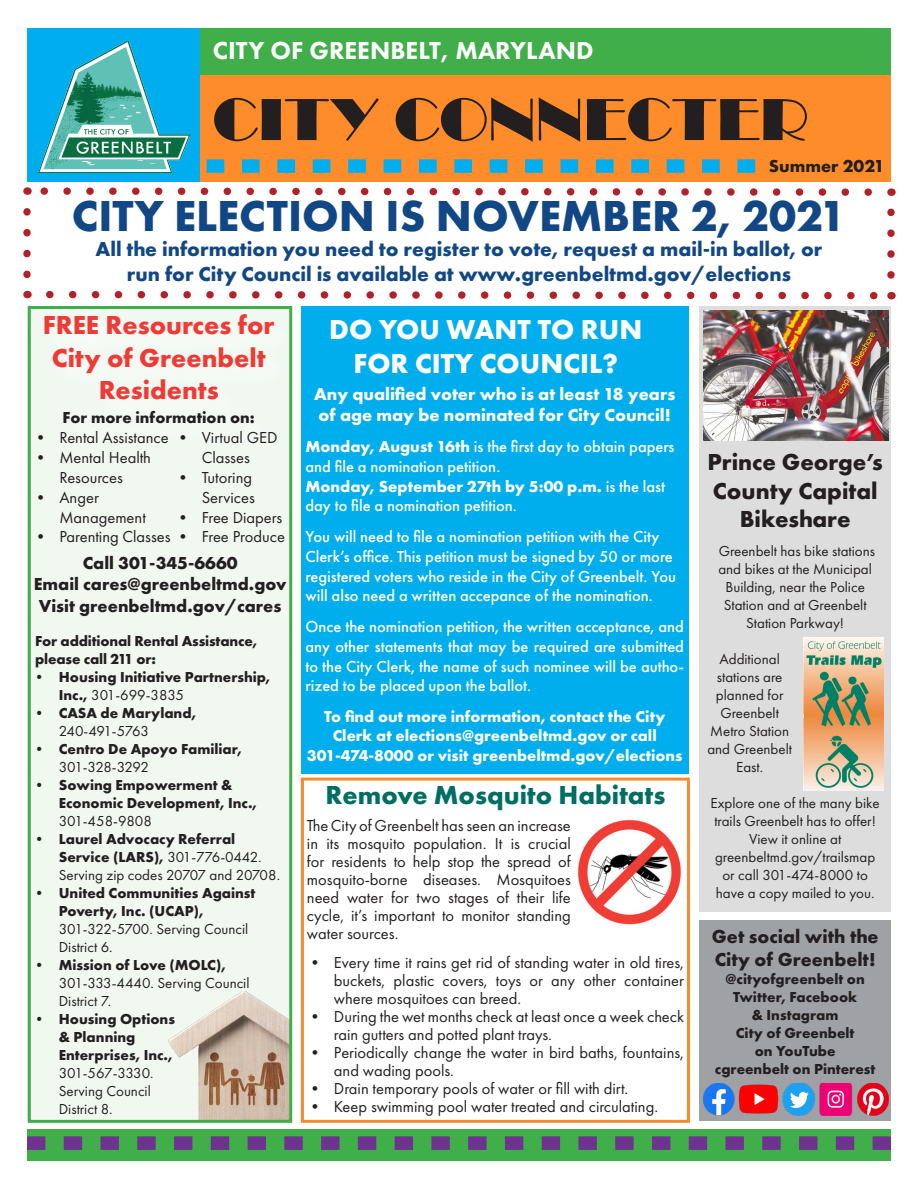
<style>
.page{position:relative;width:918px;height:1188px;background:#fff}
.page>*{position:absolute;margin:0;border:0;box-sizing:border-box;transform-origin:0 0}
.t1{font:61.5px "Broadway";color:#231f20;scale:1.05 1}
.t2{font:700 45px "Futura PT";color:#114785}
.t3{font:700 28.5px/34.2px "Futura PT";color:#fff;text-align:center}
.t4{font:700 27px/32.4px "Futura PT";color:#ee3b36;text-align:center}
.t5{font:700 27px "Futura PT";color:#006e63}
.t6{font:800 25.5px "Futura PT";color:#fff}
.t7{font:700 24px/28.8px "Futura PT";color:#231f20;text-align:center}
.t8{font:700 21px/25.2px "Futura PT";color:#114785;text-align:center}
.t9{font:700 19.5px/23.4px "Futura PT";color:#231f20}
.t10{font:700 18px/21.6px "Futura PT";color:#231f20;text-align:center}
.t11{font:700 18px/21.6px "Futura PT";color:#fff}
.t12{font:16.5px/18px "Futura PT";color:#231f20}
.t13{font:500 16.5px/19.8px "Futura PT";color:#fff}
.t14{font:700 16.5px "Futura PT";color:#231f20}
.t15{font:700 16.35px/19.6px "Futura PT";color:#fff;text-align:center}
.t16{font:15px/18px "Futura PT";color:#231f20}
.t17{font:700 15px/18px "Futura PT";color:#231f20}
.t18{font:15px "Futura PT";letter-spacing:-.035em;color:#231f20}
.t19{font:15px "Futura PT";letter-spacing:-.04em;color:#231f20}
.s1{font-weight:400}
.s2{font-weight:700}
</style>
<div class="page">
<div style="left:27px;top:306px;width:264px;height:814px;background:#f0f8f0"></div>
<div style="left:27px;top:1129px;width:864px;height:32px;background:#40ae49"></div>
<div style="left:27px;top:75px;width:864px;height:107px;background:#ff8c2b"></div>
<div style="left:81px;top:28px;width:810px;height:47px;background:#40ae49"></div>
<div style="left:27px;top:28px;width:172px;height:154px;background:#00aeef"></div>
<img style="left:38px;top:40px;width:153px;height:133px">
<svg style="left:207px;top:159px;width:548px;height:14px"></svg>
<svg style="left:27px;top:1136px;width:864px;height:14px"></svg>
<div style="left:301px;top:778px;width:389px;height:345px;border:3px solid #f68c2b"></div>
<svg style="left:23px;top:212px;width:8px;height:67px"></svg>
<svg style="left:887px;top:208px;width:8px;height:67px"></svg>
<svg style="left:46px;top:290px;width:846px;height:10px"></svg>
<svg style="left:27px;top:187px;width:845px;height:9px"></svg>
<div style="left:301px;top:306px;width:387px;height:467px;background:#00aeee"></div>
<div style="left:699px;top:920px;width:192px;height:201px;background:#a0a1a5"></div>
<div style="left:699px;top:306px;width:192px;height:606px;background:#ddddde"></div>
<img style="left:704px;top:311px;width:184px;height:129px">
<img style="left:804px;top:637px;width:80px;height:154px">
<img style="left:703px;top:1083px;width:186px;height:32px">
<img style="left:168px;top:991px;width:120px;height:128px">
<div style="left:28px;top:306px;width:264px;height:817px;border:3px solid #40ae49"></div>
<img style="left:578px;top:819px;width:103px;height:106px">
<h3 class="t6" style="left:213px;top:35px;width:382px">CITY OF GREENBELT, MARYLAND</h3>
<h1 class="t1" style="left:212px;top:84px;width:570px">CITY CONNECTER</h1>
<p class="t10" style="left:769px;top:154px;width:117px">Summer 2021</p>
<h2 class="t2" style="left:72px;top:187px;width:776px">CITY ELECTION IS NOVEMBER 2, 2021</h2>
<p class="t8" style="left:95px;top:236px;width:729px">All the information you need to register to vote, request a mail-in ballot, or run for City Council is available at www.greenbeltmd.gov/elections</p>
<h3 class="t4" style="left:43px;top:308px;width:233px">FREE Resources for<br>City of Greenbelt<br>Residents</h3>
<p class="t14" style="left:62px;top:407px;width:194px">For more information on:</p>
<p class="t12" style="left:32px;top:429px;width:247px">• Rental Assistance • Virtual GED</p>
<p class="t12" style="left:32px;top:448px;width:120px;line-height:19.8px;text-align:center">• Mental Health<br>Resources</p>
<p class="t12" style="left:59px;top:487px;width:88px;line-height:19.8px;text-indent:-27px">• Anger<br>Management</p>
<p class="t12" style="left:32px;top:528px;width:254px">• Parenting Classes • Free Produce</p>
<p class="t12" style="left:202px;top:449px;width:50px">Classes</p>
<p class="t12" style="left:175px;top:468px;width:82px;line-height:19.8px;text-align:right">• Tutoring<br>Services</p>
<p class="t12" style="left:175px;top:508px;width:109px">• Free Diapers</p>
<p class="t10" style="left:34px;top:551px;width:254px">Call 301-345-6660<br>Email cares@greenbeltmd.gov<br>Visit greenbeltmd.gov/cares</p>
<p class="t17" style="left:35px;top:632px;width:224px">For additional Rental Assistance, please call 211 or:</p>
<p class="t17" style="left:59px;top:668px;width:213px;text-indent:-27px">• Housing Initiative Partnership,<br>Inc., <span class="s1">301-699-3835</span></p>
<p class="t17" style="left:32px;top:704px;width:166px">• CASA de Maryland,</p>
<p class="t18" style="left:59px;top:722px;width:92px">240-491-5763</p>
<p class="t17" style="left:32px;top:740px;width:212px">• Centro De Apoyo Familiar,</p>
<p class="t19" style="left:59px;top:758px;width:92px">301-328-3292</p>
<p class="t17" style="left:59px;top:776px;width:200px;text-indent:-27px">• Sowing Empowerment &amp;<br>Economic Development, Inc.,</p>
<p class="t16" style="left:59px;top:812px;width:95px">301-458-9808</p>
<p class="t16" style="left:59px;top:830px;width:223px;text-indent:-27px"><span class="s2">• Laurel Advocacy Referral<br>Service (LARS),</span> 301-776-0442.<br>Serving zip codes 20707 and 20708.</p>
<p class="t17" style="left:59px;top:884px;width:198px;text-indent:-27px">• United Communities Against<br>Poverty, Inc. (UCAP),</p>
<p class="t16" style="left:59px;top:920px;width:191px">301-322-5700. Serving Council<br>District 6.</p>
<p class="t17" style="left:32px;top:956px;width:196px">• Mission of Love (MOLC),</p>
<p class="t16" style="left:59px;top:974px;width:192px">301-333-4440. Serving Council<br>District 7.</p>
<p class="t17" style="left:59px;top:1010px;width:118px;text-indent:-27px">• Housing Options &amp; Planning<br>Enterprises, Inc.,</p>
<p class="t16" style="left:59px;top:1064px;width:96px">301-567-3330.<br>Serving Council<br>District 8.</p>
<h3 class="t3" style="left:329px;top:312px;width:315px">DO YOU WANT TO RUN<br>FOR CITY COUNCIL?</h3>
<p class="t11" style="left:314px;top:383px;width:363px">Any qualified voter who is at least 18 years of age may be nominated for City Council!</p>
<p class="t13" style="left:305px;top:437px;width:371px"><span class="s2">Monday, August 16th</span> is the first day to obtain papers and file a nomination petition.<br><span class="s2">Monday, September 27th by 5:00 p.m.</span> is the last day to file a nomination petition.</p>
<p class="t13" style="left:305px;top:527px;width:372px">You will need to file a nomination petition with the City Clerk’s office. This petition must be signed by 50 or more registered voters who reside in the City of Greenbelt. You will also need a written accepance of the nomination.</p>
<p class="t13" style="left:305px;top:617px;width:380px;text-align:justify">Once the nomination petition, the written acceptance, and any other statements that may be required are submitted to the City Clerk, the name of such nominee will be autho&shy;rized to be placed upon the ballot.</p>
<p class="t15" style="left:307px;top:706px;width:377px">To find out more information, contact the City<br>Clerk at elections@greenbeltmd.gov or call<br>301-474-8000 or visit greenbeltmd.gov/elections</p>
<h3 class="t5" style="left:326px;top:778px;width:341px">Remove Mosquito Habitats</h3>
<p class="t12" style="left:307px;top:817px;width:265px;text-align:justify">The City of Greenbelt has seen an increase in its mosquito population. It is crucial for residents to help stop the spread of mosquito-borne diseases. Mosquitoes need water for two stages of their life cycle, it’s important to monitor standing water sources.</p>
<p class="t12" style="left:334px;top:953px;width:352px;text-align:justify;text-indent:-27px">• Every time it rains get rid of standing water in old tires, buckets, plastic covers, toys or any other container where mosquitoes can breed.</p>
<p class="t12" style="left:334px;top:1007px;width:352px;text-indent:-27px">• During the wet months check at least once a week check rain gutters and potted plant trays.</p>
<p class="t12" style="left:334px;top:1043px;width:352px;text-indent:-27px">• Periodically change the water in bird baths, fountains, and wading pools.</p>
<p class="t12" style="left:307px;top:1079px;width:323px">• Drain temporary pools of water or fill with dirt.</p>
<p class="t12" style="left:307px;top:1097px;width:353px">• Keep swimming pool water treated and circulating.</p>
<h3 class="t7" style="left:708px;top:447px;width:177px">Prince George’s<br>County Capital<br>Bikeshare</h3>
<p class="t16" style="left:718px;top:542px;width:158px;text-align:center">Greenbelt has bike stations and bikes at the Municipal<br>Building, near the Police<br>Station and at Greenbelt<br>Station Parkway!</p>
<p class="t16" style="left:707px;top:650px;width:86px;text-align:center">Additional stations are planned for<br>Greenbelt<br>Metro Station and Greenbelt<br>East.</p>
<p class="t16" style="left:711px;top:794px;width:171px;text-align:center">Explore one of the many bike trails Greenbelt has to offer!<br>View it online at greenbeltmd.gov/trailsmap or call 301-474-8000 to have a copy mailed to you.</p>
<p class="t9" style="left:712px;top:924px;width:168px">Get social with the<br>City of Greenbelt!</p>
<p class="t17" style="left:715px;top:970px;width:162px;text-align:center">@cityofgreenbelt on<br>Twitter, Facebook<br>&amp; Instagram<br>City of Greenbelt<br>on YouTube<br>cgreenbelt on Pinterest</p>
</div>
